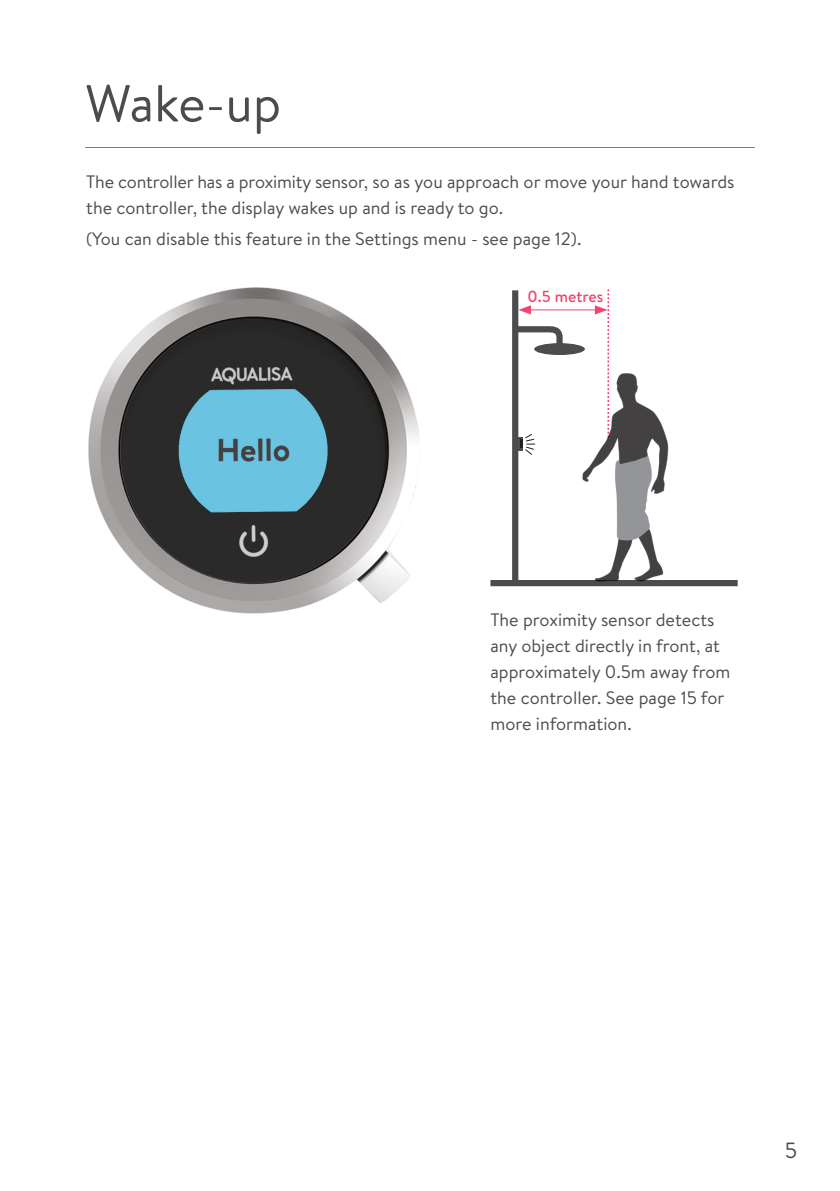
<style>
.page{position:relative;width:840px;height:1191px;background:#fff}
.page>*{position:absolute;margin:0;border:0;box-sizing:border-box;transform-origin:0 0}
.heads{font:52px "Brandon Text";letter-spacing:-.01em;color:#4b4c4d}
.t1{font:22px "Brandon Text";color:#4b4c4d}
.Copy{font:18px/26px "Brandon Text";color:#4b4c4d}
.Grey_Bold{font:500 16px "Brandon Text";color:#ef466e}
</style>
<div class="page">
<img style="left:88px;top:287px;width:332px;height:327px">
<hr style="left:85px;top:147px;width:669px;height:1px;background:#ef466e">
<div style="left:490px;top:580px;width:247px;height:6px;background:#4b4c4d"></div>
<div style="left:534px;top:343px;width:50px;height:12px;background:#4b4c4d;border-radius:50%"></div>
<svg style="left:518px;top:323px;width:47px;height:32px"></svg>
<div style="left:512px;top:290px;width:6px;height:293px;background:#4b4c4d"></div>
<div style="left:513px;top:437px;width:9px;height:13px;background:#4b4c4d"></div>
<svg style="left:520px;top:434px;width:14px;height:21px"></svg>
<hr style="left:527px;top:309px;width:70px;height:1px;background:#ef466e">
<svg style="left:518px;top:305px;width:12px;height:9px"></svg>
<svg style="left:594px;top:289px;width:14px;height:74px"></svg>
<img style="left:582px;top:364px;width:87px;height:218px">
<p class="heads" style="left:85px;top:68px;width:197px">Wake-up</p>
<p class="Copy" style="left:86px;top:168px;width:649px">The controller has a proximity sensor, so as you approach or move your hand towards the controller, the display wakes up and is ready to go.</p>
<p class="Copy" style="left:86px;top:226px;width:496px">(You can disable this feature in the Settings menu - see page 12).</p>
<p class="Grey_Bold" style="left:527px;top:285px;width:77px">0.5 metres</p>
<p class="Copy" style="left:490px;top:605px;width:241px">The proximity sensor detects any object directly in front, at approximately 0.5m away from the controller. See page 15 for more information.</p>
<p class="t1" style="left:784px;top:1134px;width:14px">5</p>
</div>
